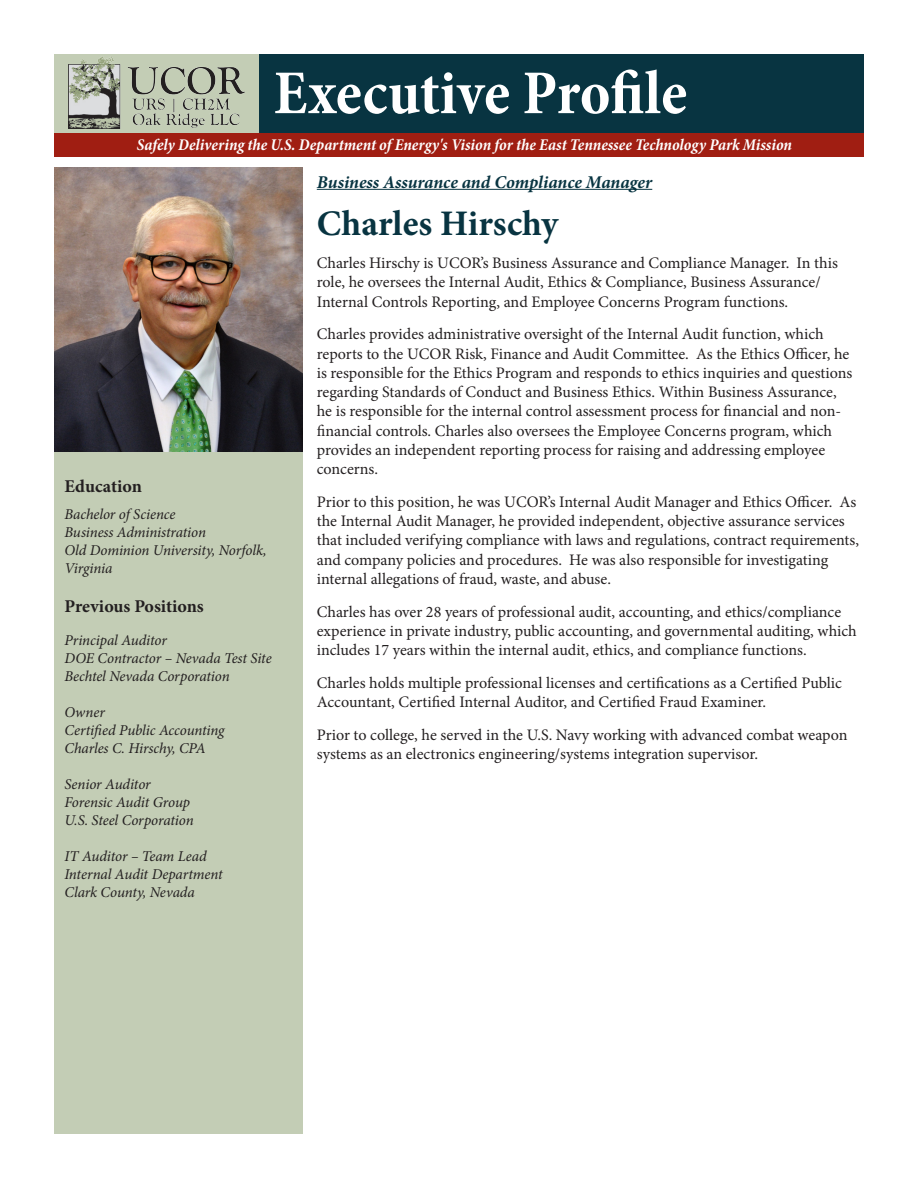
<style>
.page{position:relative;width:918px;height:1188px;background:#fff}
.page>*{position:absolute;margin:0;border:0;box-sizing:border-box;transform-origin:0 0}
.t1{font:700 condensed 63px "Minion Pro";letter-spacing:-.005em;color:#fff}
.t2{font:700 36px "Minion Pro";color:#083441}
.t3{font:italic 700 18px "Minion Pro";letter-spacing:-.005em;color:#083441}
.t4{font:700 18px "Minion Pro";letter-spacing:-.005em;color:#231f20}
.t5{font:italic 700 condensed 16.5px "Minion Pro";letter-spacing:-.005em;color:#fff}
.t6{font:16.05px/19.2px "Minion Pro";color:#231f20}
.t7{font:italic 15px/18px "Minion Pro";letter-spacing:-.01em;color:#231f20}
</style>
<div class="page">
<div style="left:54px;top:452px;width:248px;height:682px;background:#c3cdb5"></div>
<div style="left:54px;top:54px;width:810px;height:96px;background:#c3cdb5"></div>
<div style="left:259px;top:54px;width:605px;height:80px;background:#083441"></div>
<div style="left:54px;top:134px;width:810px;height:23px;background:#a01e12"></div>
<hr style="left:317px;top:189px;width:335px;height:1px;background:#083441">
<img style="left:68px;top:57px;width:176px;height:71px">
<img style="left:54px;top:168px;width:248px;height:284px">
<p class="t1" style="left:274px;top:50px;width:415px">Executive Profile</p>
<p class="t5" style="left:137px;top:133px;width:657px">Safely Delivering the U.S. Department of Energy's Vision for the East Tennessee Technology Park Mission</p>
<p class="t3" style="left:317px;top:169px;width:337px">Business Assurance and Compliance Manager</p>
<p class="t2" style="left:317px;top:198px;width:243px">Charles Hirschy</p>
<p class="t6" style="left:317px;top:253px;width:523px">Charles Hirschy is UCOR’s Business Assurance and Compliance Manager. In this role, he oversees the Internal Audit, Ethics &amp; Compliance, Business Assurance/<br>Internal Controls Reporting, and Employee Concerns Program functions.</p>
<p class="t6" style="left:317px;top:325px;width:537px">Charles provides administrative oversight of the Internal Audit function, which reports to the UCOR Risk, Finance and Audit Committee. As the Ethics Officer, he is responsible for the Ethics Program and responds to ethics inquiries and questions regarding Standards of Conduct and Business Ethics. Within Business Assurance, he is responsible for the internal control assessment process for financial and non&shy;financial controls. Charles also oversees the Employee Concerns program, which provides an independent reporting process for raising and addressing employee concerns.</p>
<p class="t6" style="left:317px;top:492px;width:544px">Prior to this position, he was UCOR’s Internal Audit Manager and Ethics Officer. As the Internal Audit Manager, he provided independent, objective assurance services that included verifying compliance with laws and regulations, contract requirements, and company policies and procedures. He was also responsible for investigating internal allegations of fraud, waste, and abuse.</p>
<p class="t6" style="left:317px;top:602px;width:542px">Charles has over 28 years of professional audit, accounting, and ethics/compliance experience in private industry, public accounting, and governmental auditing, which includes 17 years within the internal audit, ethics, and compliance functions.</p>
<p class="t6" style="left:317px;top:673px;width:527px">Charles holds multiple professional licenses and certifications as a Certified Public<br>Accountant, Certified Internal Auditor, and Certified Fraud Examiner.</p>
<p class="t6" style="left:317px;top:725px;width:532px">Prior to college, he served in the U.S. Navy working with advanced combat weapon systems as an electronics engineering/systems integration supervisor.</p>
<p class="t4" style="left:64px;top:473px;width:79px">Education</p>
<p class="t7" style="left:64px;top:505px;width:113px">Bachelor of Science</p>
<p class="t7" style="left:64px;top:523px;width:143px">Business Administration</p>
<p class="t7" style="left:64px;top:541px;width:204px">Old Dominion University, Norfolk,<br>Virginia</p>
<p class="t4" style="left:64px;top:594px;width:141px">Previous Positions</p>
<p class="t7" style="left:64px;top:632px;width:104px">Principal Auditor</p>
<p class="t7" style="left:64px;top:650px;width:209px">DOE Contractor – Nevada Test Site</p>
<p class="t7" style="left:64px;top:668px;width:167px">Bechtel Nevada Corporation</p>
<p class="t7" style="left:64px;top:704px;width:42px">Owner</p>
<p class="t7" style="left:64px;top:722px;width:162px">Certified Public Accounting</p>
<p class="t7" style="left:64px;top:740px;width:143px">Charles C. Hirschy, CPA</p>
<p class="t7" style="left:64px;top:776px;width:88px">Senior Auditor</p>
<p class="t7" style="left:64px;top:794px;width:127px">Forensic Audit Group</p>
<p class="t7" style="left:64px;top:812px;width:131px">U.S. Steel Corporation</p>
<p class="t7" style="left:64px;top:848px;width:144px">IT Auditor – Team Lead</p>
<p class="t7" style="left:64px;top:866px;width:160px">Internal Audit Department</p>
<p class="t7" style="left:64px;top:884px;width:132px">Clark County, Nevada</p>
</div>
